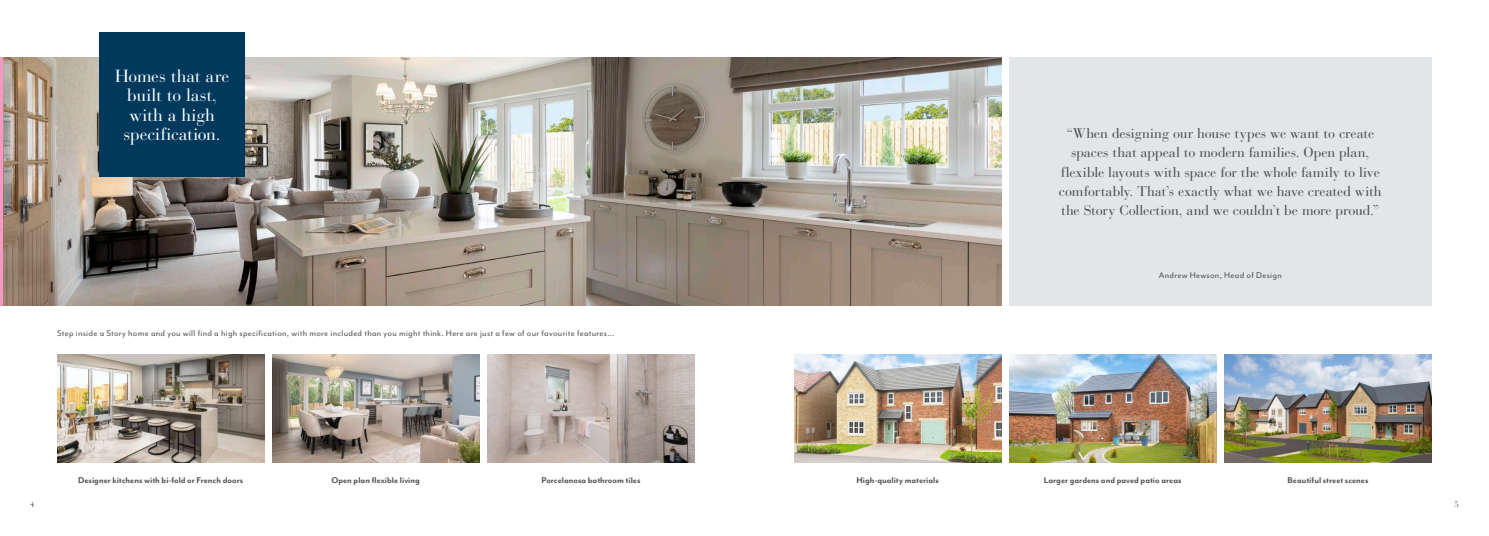
<style>
.page{position:relative;width:1489px;height:536px;background:#fff}
.page>*{position:absolute;margin:0;border:0;box-sizing:border-box;transform-origin:0 0}
.t1{font:17.5px/19.2px "Bauer Bodoni Std";color:#fff;text-align:center}
.t2{font:14px/19.2px "Bauer Bodoni Std";letter-spacing:-.01em;color:#4b4c4d;text-align:center}
.t3{font:700 9.62px "Mr Eaves Mod OT";color:#4b4c4d}
.t4{font:9.62px "Mr Eaves Mod OT";letter-spacing:.03em;color:#4b4c4d}
.t5{font:7.88px "Bauer Bodoni Std";color:#4b4c4d}
</style>
<div class="page">
<div style="left:1009px;top:57px;width:422px;height:248px;background:#e4e5e7"></div>
<img style="left:794px;top:354px;width:207px;height:108px">
<img style="left:1009px;top:354px;width:207px;height:108px">
<img style="left:1224px;top:354px;width:207px;height:108px">
<img style="left:57px;top:354px;width:207px;height:108px">
<img style="left:272px;top:354px;width:207px;height:108px">
<img style="left:488px;top:354px;width:207px;height:108px">
<img style="left:3px;top:57px;width:998px;height:248px">
<div style="left:99px;top:32px;width:146px;height:145px;background:#00395c"></div>
<p class="t1" style="left:115px;top:67px;width:115px">Homes that are built to last, with a high specification.</p>
<p class="t4" style="left:57px;top:327px;width:558px">Step inside a Story home and you will find a high specification, with more included than you might think. Here are just a few of our favourite features…</p>
<p class="t3" style="left:78px;top:475px;width:166px">Designer kitchens with bi-fold or French doors</p>
<p class="t3" style="left:331px;top:475px;width:90px">Open plan flexible living</p>
<p class="t3" style="left:541px;top:475px;width:100px">Porcelanosa bathroom tiles</p>
<p class="t2" style="left:1058px;top:124px;width:324px">“When designing our house types we want to create spaces that appeal to modern families. Open plan, flexible layouts with space for the whole family to live comfortably. That’s exactly what we have created with the Story Collection, and we couldn’t be more proud.”</p>
<p class="t4" style="left:1158px;top:270px;width:124px">Andrew Hewson, Head of Design</p>
<p class="t3" style="left:856px;top:475px;width:84px">High-quality materials</p>
<p class="t3" style="left:1043px;top:475px;width:139px">Larger gardens and paved patio areas</p>
<p class="t3" style="left:1287px;top:475px;width:82px">Beautiful street scenes</p>
<p class="t5" style="left:30px;top:499px;width:6px">4</p>
<p class="t5" style="left:1454px;top:499px;width:6px">5</p>
</div>
